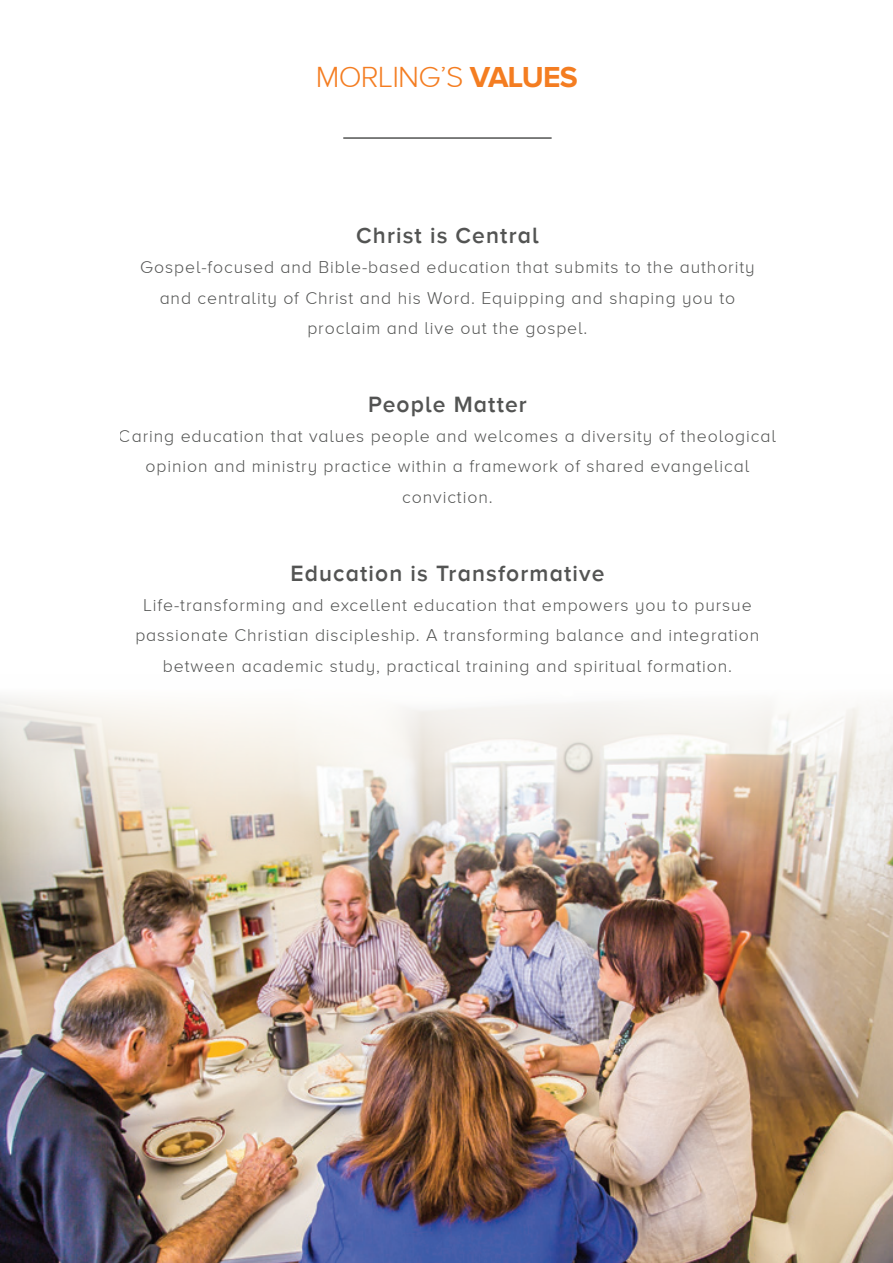
<style>
.page{position:relative;width:893px;height:1263px;background:#fff}
.page>*{position:absolute;margin:0;border:0;box-sizing:border-box;transform-origin:0 0}
.t1{font:300 30px "Proxima Nova A";letter-spacing:-.025em;color:#f47d21}
.t2{font:600 22.8px "Proxima Nova A";letter-spacing:.05em;color:#535453}
.t3{font:300 17.7px/30.3px "Proxima Nova A";letter-spacing:.05em;color:#535453;text-align:center}
.s1{font-weight:700}
</style>
<div class="page">
<img style="left:0;top:696px;width:893px;height:567px">
<hr style="left:343px;top:137px;width:209px;height:2px;background:#535453">
<p class="t1" style="left:316px;top:60px;width:264px">MORLING’S <span class="s1">VALUES</span></p>
<p class="t2" style="left:356px;top:222px;width:184px">Christ is Central</p>
<p class="t3" style="left:140px;top:253px;width:616px">Gospel-focused and Bible-based education that submits to the authority and centrality of Christ and his Word. Equipping and shaping you to proclaim and live out the gospel.</p>
<p class="t2" style="left:368px;top:391px;width:160px">People Matter</p>
<p class="t3" style="left:119px;top:422px;width:658px">Caring education that values people and welcomes a diversity of theological opinion and ministry practice within a framework of shared evangelical conviction.</p>
<p class="t2" style="left:290px;top:560px;width:315px">Education is Transformative</p>
<p class="t3" style="left:135px;top:591px;width:626px">Life-transforming and excellent education that empowers you to pursue passionate Christian discipleship. A transforming balance and integration between academic study, practical training and spiritual formation.</p>
</div>
